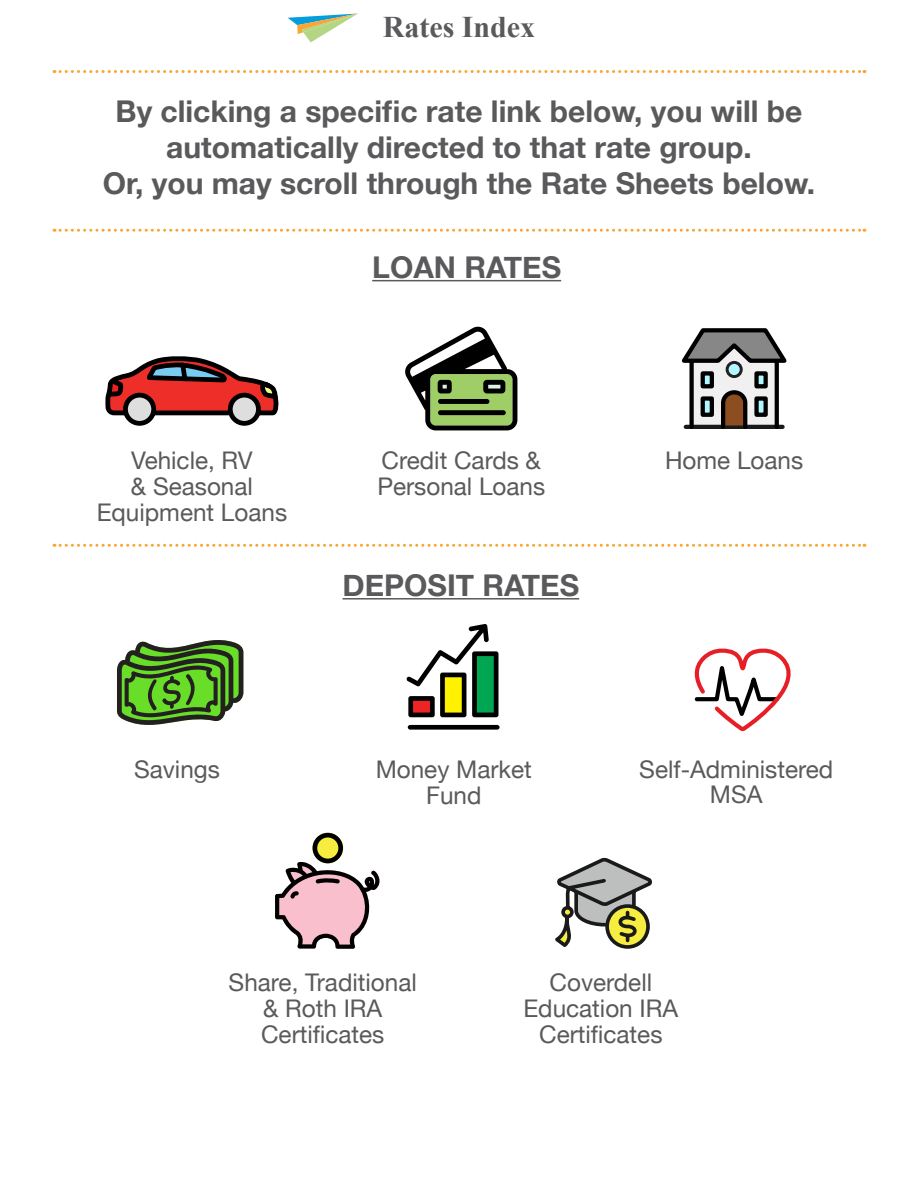
<style>
.page{position:relative;width:918px;height:1188px;background:#fff}
.page>*{position:absolute;margin:0;border:0;box-sizing:border-box;transform-origin:0 0}
.t1{font:700 30px/36px "Helvetica Neue";color:#5a5a5c;text-align:center}
.t2{font:700 30px "Times New Roman";color:#5a5a5c}
.t3{font:24.3px/25.7px "Helvetica Neue";color:#5a5a5c;text-align:center}
</style>
<div class="page">
<svg style="left:405px;top:326px;width:112px;height:104px"></svg>
<svg style="left:54px;top:70px;width:811px;height:3px"></svg>
<svg style="left:288px;top:14px;width:69px;height:28px"></svg>
<hr style="left:372px;top:280px;width:189px;height:1px;background:#5a5a5c">
<svg style="left:54px;top:229px;width:811px;height:3px"></svg>
<svg style="left:54px;top:544px;width:811px;height:3px"></svg>
<svg style="left:103px;top:228px;width:177px;height:467px"></svg>
<svg style="left:109px;top:358px;width:169px;height:55px"></svg>
<svg style="left:681px;top:328px;width:106px;height:101px"></svg>
<svg style="left:117px;top:632px;width:126px;height:93px"></svg>
<svg style="left:406px;top:624px;width:94px;height:106px"></svg>
<svg style="left:694px;top:648px;width:97px;height:84px"></svg>
<svg style="left:275px;top:833px;width:105px;height:116px"></svg>
<svg style="left:555px;top:857px;width:97px;height:92px"></svg>
<hr style="left:343px;top:598px;width:236px;height:2px;background:#5a5a5c">
<p class="t2" style="left:383px;top:6px;width:154px">Rates Index</p>
<p class="t1" style="left:103px;top:94px;width:714px">By clicking a specific rate link below, you will be automatically directed to that rate group.<br>Or, you may scroll through the Rate Sheets below.</p>
<p class="t1" style="left:372px;top:250px;width:190px">LOAN RATES</p>
<p class="t3" style="left:377px;top:449px;width:169px;text-align:left">Credit Cards &amp;<br>Personal Loans</p>
<p class="t3" style="left:97px;top:449px;width:192px">Vehicle, RV<br>&amp; Seasonal<br>Equipment Loans</p>
<p class="t3" style="left:665px;top:449px;width:140px">Home Loans</p>
<p class="t1" style="left:343px;top:568px;width:238px">DEPOSIT RATES</p>
<p class="t3" style="left:134px;top:758px;width:87px">Savings</p>
<p class="t3" style="left:376px;top:758px;width:158px">Money Market<br>Fund</p>
<p class="t3" style="left:639px;top:758px;width:195px">Self-Administered<br>MSA</p>
<p class="t3" style="left:229px;top:971px;width:190px">Share, Traditional &amp; Roth IRA<br>Certificates</p>
<p class="t3" style="left:523px;top:971px;width:156px">Coverdell<br>Education IRA<br>Certificates</p>
</div>
